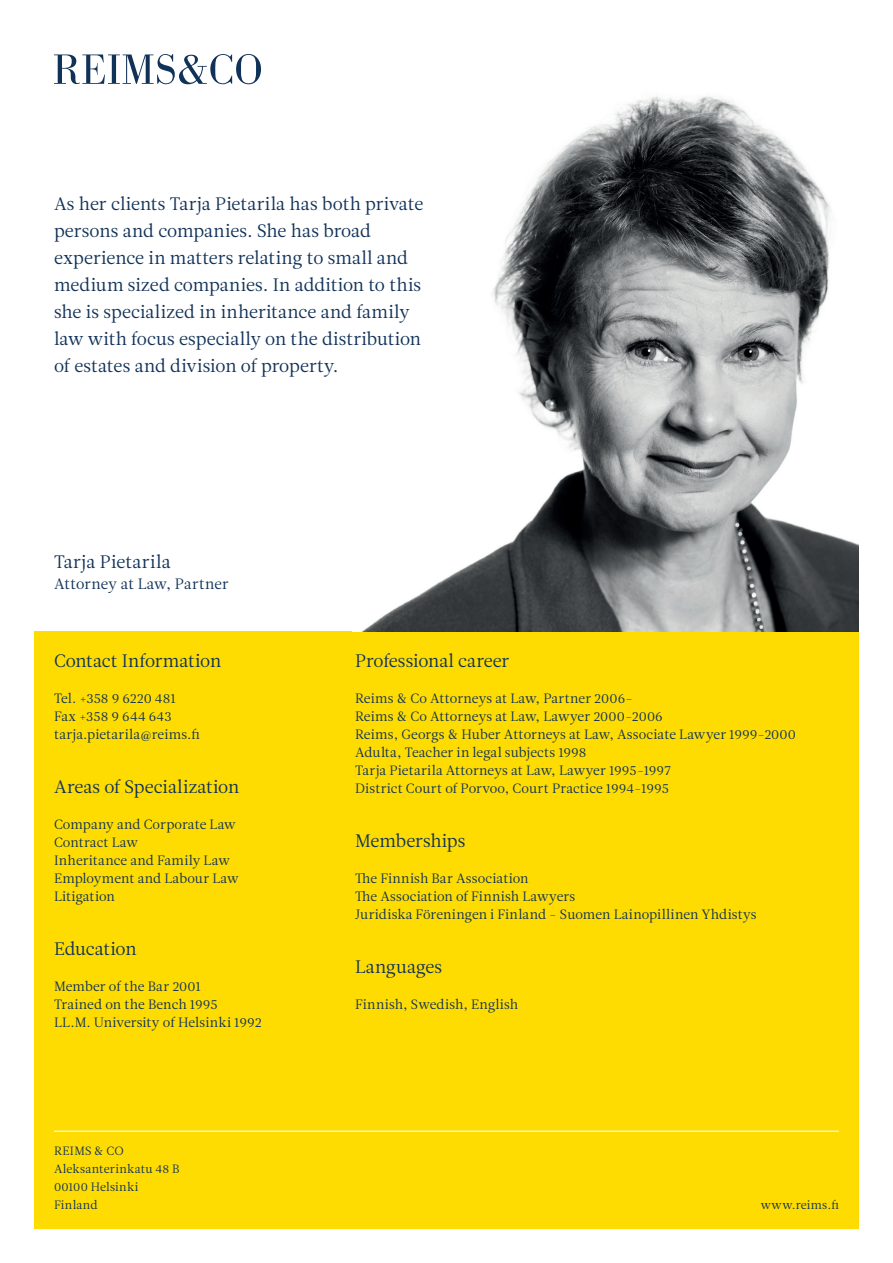
<style>
.page{position:relative;width:893px;height:1263px;background:#fff}
.page>*{position:absolute;margin:0;border:0;box-sizing:border-box;transform-origin:0 0}
.t1{font:18px/27px "Leitura News Roman 1";color:#113258}
.t2{font:15px "Leitura News Roman 1";letter-spacing:.005em;color:#113258}
.t3{font:13.5px/18px "Leitura News Roman 1";letter-spacing:.005em;color:#113258}
.t4{font:12px/18px "Leitura News Roman 1";letter-spacing:.02em;color:#113258}
</style>
<div class="page">
<div style="left:34px;top:631px;width:825px;height:598px;background:#ffdc01"></div>
<img style="left:362px;top:95px;width:497px;height:536px">
<svg style="left:54px;top:54px;width:207px;height:30px"></svg>
<hr style="left:54px;top:1130px;width:785px;height:2px;background:#fff">
<p class="t1" style="left:54px;top:193px;width:371px">As her clients Tarja Pietarila has both private persons and companies. She has broad experience in matters relating to small and medium sized companies. In addition to this she is specialized in inheritance and family law with focus especially on the distribution of estates and division of property.</p>
<h1 class="t1" style="left:54px;top:550px;width:118px">Tarja Pietarila</h1>
<p class="t2" style="left:54px;top:578px;width:176px">Attorney at Law, Partner</p>
<h1 class="t1" style="left:54px;top:650px;width:169px">Contact Information</h1>
<p class="t3" style="left:54px;top:691px;width:147px">Tel. +358 9 6220 481<br>Fax +358 9 644 643 tarja.pietarila@reims.fi</p>
<h1 class="t1" style="left:54px;top:776px;width:187px">Areas of Specialization</h1>
<p class="t3" style="left:54px;top:817px;width:186px">Company and Corporate Law<br>Contract Law<br>Inheritance and Family Law<br>Employment and Labour Law<br>Litigation</p>
<h1 class="t1" style="left:54px;top:938px;width:84px">Education</h1>
<p class="t3" style="left:54px;top:979px;width:209px">Member of the Bar 2001<br>Trained on the Bench 1995<br>LL.M. University of Helsinki 1992</p>
<p class="t4" style="left:54px;top:1143px;width:127px">REIMS &amp; CO<br>Aleksanterinkatu 48 B<br>00100 Helsinki<br>Finland</p>
<h1 class="t1" style="left:355px;top:650px;width:156px">Professional career</h1>
<p class="t3" style="left:355px;top:691px;width:442px">Reims &amp; Co Attorneys at Law, Partner 2006-<br>Reims &amp; Co Attorneys at Law, Lawyer 2000-2006<br>Reims, Georgs &amp; Huber Attorneys at Law, Associate Lawyer 1999-2000<br>Adulta, Teacher in legal subjects 1998<br>Tarja Pietarila Attorneys at Law, Lawyer 1995-1997<br>District Court of Porvoo, Court Practice 1994-1995</p>
<h1 class="t1" style="left:355px;top:830px;width:112px">Memberships</h1>
<p class="t3" style="left:355px;top:871px;width:403px">The Finnish Bar Association<br>The Association of Finnish Lawyers<br>Juridiska Föreningen i Finland - Suomen Lainopillinen Yhdistys</p>
<h1 class="t1" style="left:355px;top:956px;width:89px">Languages</h1>
<p class="t3" style="left:355px;top:997px;width:165px">Finnish, Swedish, English</p>
<p class="t4" style="left:761px;top:1197px;width:80px">www.reims.fi</p>
</div>
